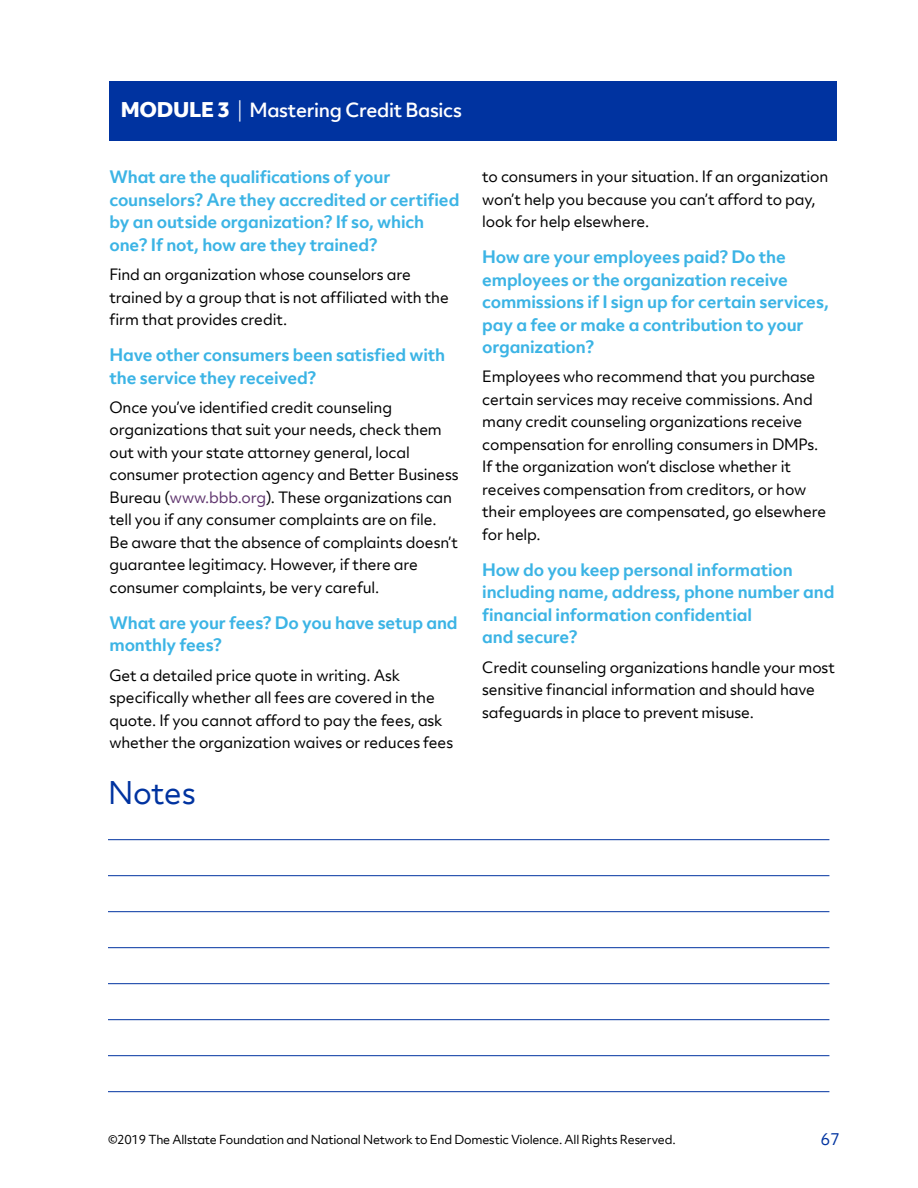
<style>
.page{position:relative;width:918px;height:1188px;background:#fff}
.page>*{position:absolute;margin:0;border:0;box-sizing:border-box;transform-origin:0 0}
.t1{font:30px "Allstate Objektiv";letter-spacing:-.01em;color:#0033a0}
.t2{font:500 18.75px "Allstate Objektiv";letter-spacing:-.02em;color:#fff}
.t3{font:700 16.5px/22.5px "Allstate Objektiv";letter-spacing:-.01em;color:#3cb4e5}
.t4{font:15.75px "Allstate Objektiv";color:#0033a0}
.t5{font:15px/22.5px "Allstate Objektiv";letter-spacing:-.01em;color:#000}
.t6{font:12px "Allstate Objektiv";letter-spacing:-.02em;color:#000}
.s1{font-weight:800;font-size:19.5px}
.s2{font-weight:300;font-size:19.5px}
.s3{color:#60366f}
</style>
<div class="page">
<div style="left:110px;top:81px;width:727px;height:59px;background:#0033a0"></div>
<hr style="left:108px;top:839px;width:721px;height:1px;background:#0033a0">
<hr style="left:108px;top:875px;width:721px;height:1px;background:#0033a0">
<hr style="left:108px;top:911px;width:721px;height:1px;background:#0033a0">
<hr style="left:108px;top:947px;width:721px;height:1px;background:#0033a0">
<hr style="left:108px;top:983px;width:721px;height:1px;background:#0033a0">
<hr style="left:108px;top:1019px;width:721px;height:1px;background:#0033a0">
<hr style="left:108px;top:1055px;width:721px;height:1px;background:#0033a0">
<hr style="left:108px;top:1091px;width:721px;height:1px;background:#0033a0">
<p class="t2" style="left:121px;top:97px;width:343px"><span class="s1">MODULE 3</span> <span class="s2">|</span> Mastering Credit Basics</p>
<p class="t3" style="left:110px;top:165px;width:351px">What are the qualifications of your counselors? Are they accredited or certified by an outside organization? If so, which one? If not, how are they trained?</p>
<p class="t5" style="left:110px;top:263px;width:341px">Find an organization whose counselors are trained by a group that is not affiliated with the firm that provides credit.</p>
<p class="t3" style="left:110px;top:343px;width:337px">Have other consumers been satisfied with the service they received?</p>
<p class="t5" style="left:109px;top:396px;width:351px">Once you’ve identified credit counseling organizations that suit your needs, check them out with your state attorney general, local consumer protection agency and Better Business Bureau (<span class="s3">www.bbb.org</span>). These organizations can tell you if any consumer complaints are on file.<br>Be aware that the absence of complaints doesn’t guarantee legitimacy. However, if there are consumer complaints, be very careful.</p>
<p class="t3" style="left:110px;top:611px;width:350px">What are your fees? Do you have setup and monthly fees?</p>
<p class="t5" style="left:110px;top:664px;width:345px">Get a detailed price quote in writing. Ask specifically whether all fees are covered in the quote. If you cannot afford to pay the fees, ask whether the organization waives or reduces fees</p>
<h1 class="t1" style="left:108px;top:772px;width:89px">Notes</h1>
<p class="t5" style="left:482px;top:165px;width:348px">to consumers in your situation. If an organization won’t help you because you can’t afford to pay, look for help elsewhere.</p>
<p class="t3" style="left:482px;top:245px;width:348px">How are your employees paid? Do the employees or the organization receive commissions if I sign up for certain services, pay a fee or make a contribution to your organization?</p>
<p class="t5" style="left:482px;top:365px;width:345px">Employees who recommend that you purchase certain services may receive commissions. And many credit counseling organizations receive compensation for enrolling consumers in DMPs.<br>If the organization won’t disclose whether it receives compensation from creditors, or how their employees are compensated, go elsewhere for help.</p>
<p class="t3" style="left:482px;top:558px;width:354px">How do you keep personal information including name, address, phone number and financial information confidential<br>and secure?</p>
<p class="t5" style="left:482px;top:656px;width:354px">Credit counseling organizations handle your most sensitive financial information and should have safeguards in place to prevent misuse.</p>
<p class="t6" style="left:108px;top:1131px;width:569px">©2019 The Allstate Foundation and National Network to End Domestic Violence. All Rights Reserved.</p>
<p class="t4" style="left:821px;top:1128px;width:21px">67</p>
</div>
